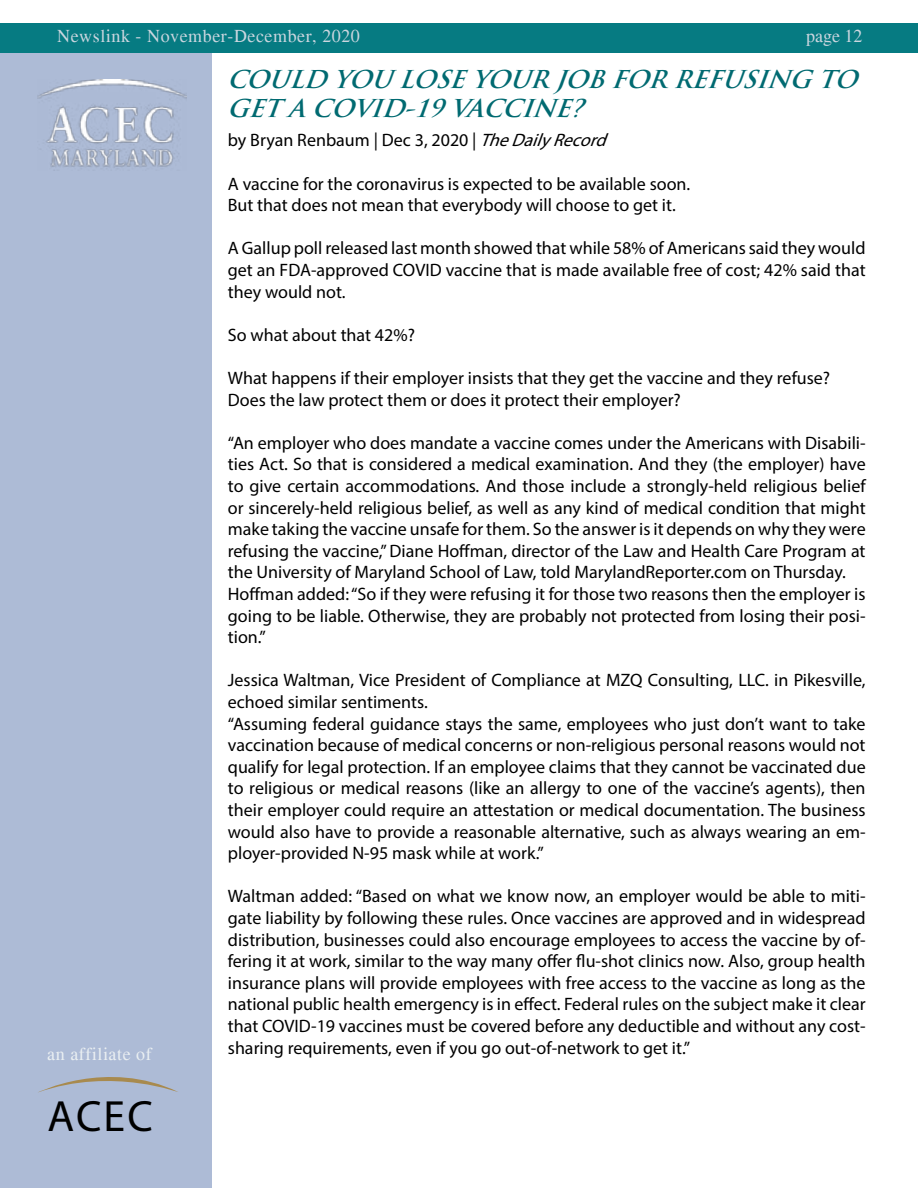
<style>
.page{position:relative;width:918px;height:1188px;background:#fff}
.page>*{position:absolute;margin:0;border:0;box-sizing:border-box;transform-origin:0 0}
.t1{font:43.8px "Myriad Pro";color:#000}
.t2{font:italic 700 24px/28.8px "Trajan Pro";color:#006a71}
.t3{font:18px/21.6px "Myriad Pro";color:#000}
.t4{font:18px "Times";letter-spacing:.03em;color:#cbd6df}
.t5{font:18px "Times";letter-spacing:.03em;color:#eaeff2}
.s1{font-style:italic}
</style>
<div class="page">
<div style="left:0;top:53px;width:212px;height:1135px;background:#adbbd6"></div>
<div style="left:0;top:24px;width:918px;height:29px;background:#067b82"></div>
<svg style="left:38px;top:1077px;width:140px;height:16px"></svg>
<img style="left:38px;top:80px;width:148px;height:88px">
<p class="t4" style="left:57px;top:25px;width:304px">Newslink - November-December, 2020</p>
<p class="t4" style="left:806px;top:25px;width:58px">page 12</p>
<p class="t5" style="left:47px;top:1043px;width:106px">an affiliate of</p>
<h1 class="t1" style="left:48px;top:1089px;width:107px">ACEC</h1>
<h2 class="t2" style="left:227px;top:65px;width:642px">COULD YOULOSEYOUR JOBFOR REFUSING TO<br>GETACOVID-19VACCINE?</h2>
<p class="t3" style="left:228px;top:129px;width:387px">by Bryan Renbaum | Dec 3, 2020 | <span class="s1">TheDailyRecord</span></p>
<p class="t3" style="left:228px;top:172px;width:464px">A vaccine for the coronavirus is expected to be available soon.<br>But that does not mean that everybody will choose to get it.</p>
<p class="t3" style="left:228px;top:237px;width:639px;text-align:justify">A Gallup poll released last month showed that while 58% of Americans said they would get an FDA-approved COVID vaccine that is made available free of cost; 42% said that they would not.</p>
<p class="t3" style="left:228px;top:324px;width:189px">So what about that 42%?</p>
<p class="t3" style="left:228px;top:367px;width:604px">What happens if their employer insists that they get the vaccine and they refuse?<br>Does the law protect them or does it protect their employer?</p>
<p class="t3" style="left:228px;top:432px;width:639px">“An employer who does mandate a vaccine comes under the Americans with Disabili&shy;ties Act. So that is considered a medical examination. And they (the employer) have to give certain accommodations. And those include a strongly-held religious belief or sincerely-held religious belief, as well as any kind of medical condition that might make taking the vaccine unsafe for them. So the answer is it depends on why they were refusing the vaccine,” Diane Hoffman, director of the Law and Health Care Program at the University of Maryland School of Law, told MarylandReporter.com on Thursday.<br>Hoffman added: “So if they were refusing it for those two reasons then the employer is going to be liable. Otherwise, they are probably not protected from losing their posi&shy;tion.”</p>
<p class="t3" style="left:228px;top:669px;width:639px">Jessica Waltman, Vice President of Compliance at MZQ Consulting, LLC. in Pikesville, echoed similar sentiments.<br>“Assuming federal guidance stays the same, employees who just don’t want to take vaccination because of medical concerns or non-religious personal reasons would not qualify for legal protection. If an employee claims that they cannot be vaccinated due to religious or medical reasons (like an allergy to one of the vaccine’s agents), then their employer could require an attestation or medical documentation. The business would also have to provide a reasonable alternative, such as always wearing an em&shy;ployer-provided N-95 mask while at work.”</p>
<p class="t3" style="left:228px;top:885px;width:639px;text-align:justify">Waltman added: “Based on what we know now, an employer would be able to miti&shy;gate liability by following these rules. Once vaccines are approved and in widespread distribution, businesses could also encourage employees to access the vaccine by of&shy;fering it at work, similar to the way many offer flu-shot clinics now. Also, group health insurance plans will provide employees with free access to the vaccine as long as the national public health emergency is in effect. Federal rules on the subject make it clear that COVID-19 vaccines must be covered before any deductible and without any cost&shy;sharing requirements, even if you go out-of-network to get it.”</p>
</div>
